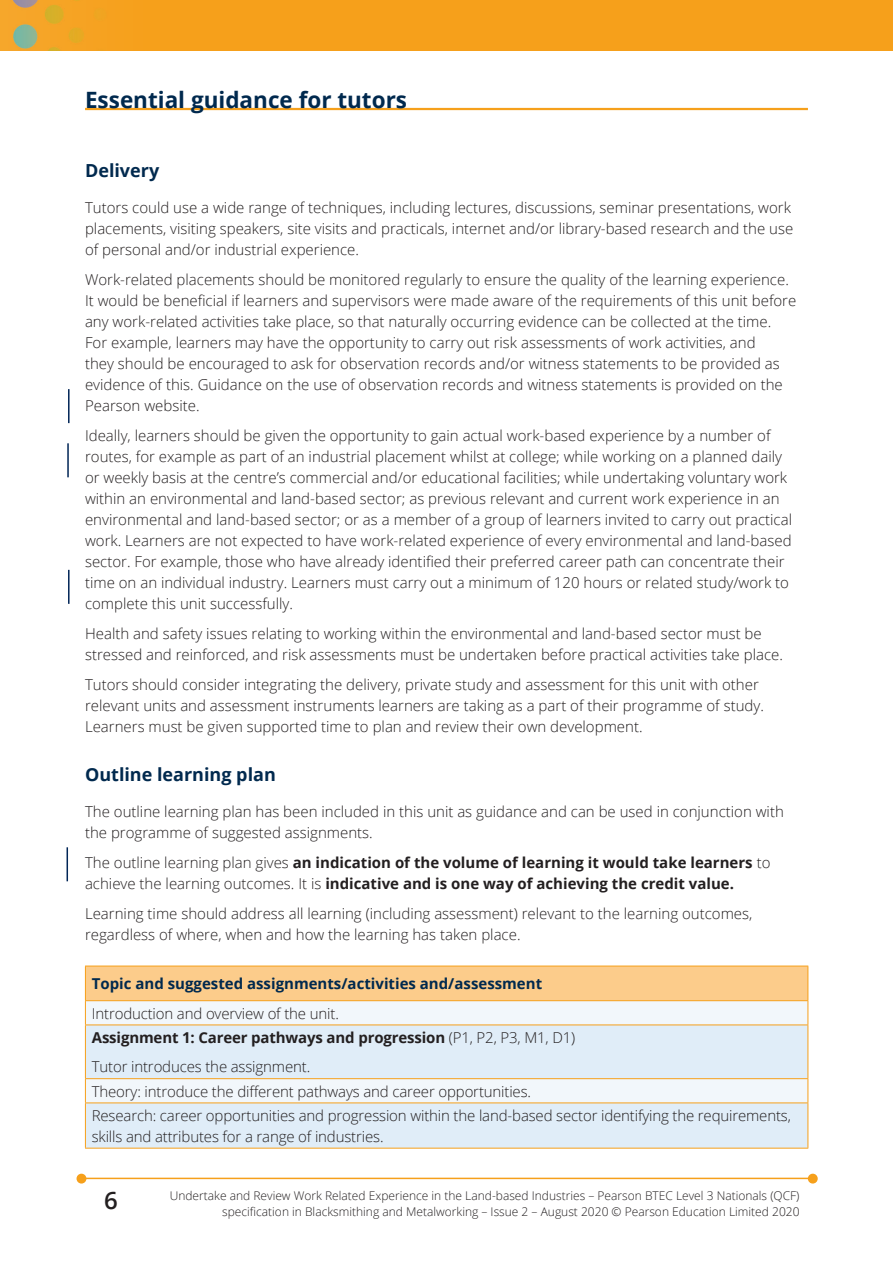
<style>
.page{position:relative;width:893px;height:1263px;background:#fff}
.page>*{position:absolute;margin:0;border:0;box-sizing:border-box;transform-origin:0 0}
.t1{font:600 24px "Open Sans";color:#231f20}
.hb-guide{font:700 22.5px "Open Sans";color:#00294e}
.hb2{font:700 18px "Open Sans";color:#00294e}
.text{font:300 15px/21px "Open Sans";color:#231f20}
.table_text{font:300 15px/21px "Open Sans";letter-spacing:-.01em;color:#231f20}
.text-2{font:700 15px/21px "Open Sans";color:#231f20}
.table_text-2{font:700 15px "Open Sans";letter-spacing:-.01em;color:#231f20}
.table_head{font:700 15px "Open Sans";color:#00294e}
.t2{font:300 12px/16.5px "Open Sans";color:#231f20;text-align:right}
.s1{font-weight:300}
</style>
<div class="page">
<img style="left:0;top:0;width:893px;height:51px">
<hr style="left:82px;top:1178px;width:728px;height:1px;background:#f6a01b">
<div style="left:809px;top:1174px;width:8px;height:9px;background:#f6a01b;border-radius:50%"></div>
<div style="left:808px;top:1174px;width:10px;height:9px;border:2px solid #f6a01b;border-radius:50%"></div>
<div style="left:77px;top:1174px;width:9px;height:9px;background:#f6a01b;border-radius:50%"></div>
<div style="left:77px;top:1174px;width:9px;height:9px;border:2px solid #f6a01b;border-radius:50%"></div>
<hr style="left:85px;top:108px;width:723px;height:2px;background:#f6a01b">
<div style="left:85px;top:966px;width:723px;height:35px;background:#fccc8b"></div>
<div style="left:86px;top:1001px;width:721px;height:23px;background:#f2f7fb"></div>
<svg style="left:86px;top:1025px;width:721px;height:123px;fill:#e0edf8"></svg>
<hr style="left:85px;top:966px;width:1px;height:34px;background:#f6a01b">
<hr style="left:807px;top:966px;width:1px;height:34px;background:#f6a01b">
<hr style="left:85px;top:966px;width:723px;height:1px;background:#f6a01b">
<svg style="left:85px;top:1001px;width:1px;height:23px"></svg>
<svg style="left:807px;top:1001px;width:1px;height:23px"></svg>
<hr style="left:85px;top:1000px;width:723px;height:1px;background:#f6a01b">
<hr style="left:85px;top:1025px;width:1px;height:53px;background:#f6a01b">
<hr style="left:807px;top:1025px;width:1px;height:53px;background:#f6a01b">
<hr style="left:85px;top:1024px;width:723px;height:1px;background:#f6a01b">
<svg style="left:85px;top:1079px;width:1px;height:23px"></svg>
<svg style="left:807px;top:1079px;width:1px;height:23px"></svg>
<hr style="left:85px;top:1078px;width:723px;height:1px;background:#f6a01b">
<hr style="left:85px;top:1103px;width:1px;height:45px;background:#f6a01b">
<hr style="left:807px;top:1103px;width:1px;height:45px;background:#f6a01b">
<hr style="left:85px;top:1102px;width:723px;height:1px;background:#f6a01b">
<hr style="left:85px;top:1148px;width:723px;height:1px;background:#f6a01b">
<hr style="left:68px;top:389px;width:2px;height:34px;background:#002556">
<hr style="left:68px;top:570px;width:2px;height:34px;background:#002556">
<hr style="left:67px;top:847px;width:1px;height:34px;background:#002556">
<hr style="left:67px;top:443px;width:2px;height:34px;background:#002556">
<p class="hb-guide" style="left:85px;top:84px;width:323px">Essential guidance for tutors</p>
<p class="hb2" style="left:85px;top:158px;width:76px">Delivery</p>
<p class="text" style="left:85px;top:197px;width:710px">Tutors could use a wide range of techniques, including lectures, discussions, seminar presentations, work placements, visiting speakers, site visits and practicals, internet and/or library-based research and the use of personal and/or industrial experience.</p>
<p class="text" style="left:85px;top:269px;width:713px">Work-related placements should be monitored regularly to ensure the quality of the learning experience.<br>It would be beneficial if learners and supervisors were made aware of the requirements of this unit before any work-related activities take place, so that naturally occurring evidence can be collected at the time.<br>For example, learners may have the opportunity to carry out risk assessments of work activities, and<br>they should be encouraged to ask for observation records and/or witness statements to be provided as evidence of this. Guidance on the use of observation records and witness statements is provided on the Pearson website.</p>
<p class="text" style="left:85px;top:425px;width:708px">Ideally, learners should be given the opportunity to gain actual work-based experience by a number of routes, for example as part of an industrial placement whilst at college; while working on a planned daily or weekly basis at the centre’s commercial and/or educational facilities; while undertaking voluntary work within an environmental and land-based sector; as previous relevant and current work experience in an environmental and land-based sector; or as a member of a group of learners invited to carry out practical work. Learners are not expected to have work-related experience of every environmental and land-based sector. For example, those who have already identified their preferred career path can concentrate their time on an individual industry. Learners must carry out a minimum of 120 hours or related study/work to complete this unit successfully.</p>
<p class="text" style="left:85px;top:623px;width:699px">Health and safety issues relating to working within the environmental and land-based sector must be stressed and reinforced, and risk assessments must be undertaken before practical activities take place.</p>
<p class="text" style="left:85px;top:674px;width:680px">Tutors should consider integrating the delivery, private study and assessment for this unit with other relevant units and assessment instruments learners are taking as a part of their programme of study.<br>Learners must be given supported time to plan and review their own development.</p>
<p class="hb2" style="left:85px;top:761px;width:192px">Outline learning plan</p>
<p class="text" style="left:85px;top:800px;width:700px">The outline learning plan has been included in this unit as guidance and can be used in conjunction with the programme of suggested assignments.</p>
<p class="text-2" style="left:85px;top:851px;width:687px"><span class="s1">The outline learning plan gives</span> an indication of the volume of learning it would take learners <span class="s1">to achieve the learning outcomes. It is</span> indicative and is one way of achieving the credit value.</p>
<p class="text" style="left:85px;top:902px;width:669px">Learning time should address all learning (including assessment) relevant to the learning outcomes, regardless of where, when and how the learning has taken place.</p>
<p class="table_head" style="left:92px;top:973px;width:452px">Topic and suggested assignments/activities and/assessment</p>
<p class="table_text" style="left:92px;top:1002px;width:249px">Introduction and overview of the unit.</p>
<p class="table_text-2" style="left:92px;top:1027px;width:485px">Assignment 1: Career pathways and progression <span class="s1">(P1, P2, P3, M1, D1)</span></p>
<p class="table_text" style="left:92px;top:1056px;width:220px">Tutor introduces the assignment.</p>
<p class="table_text" style="left:92px;top:1080px;width:441px">Theory: introduce the different pathways and career opportunities.</p>
<p class="table_text" style="left:92px;top:1104px;width:701px">Research: career opportunities and progression within the land-based sector identifying the requirements, skills and attributes for a range of industries.</p>
<h1 class="t1" style="left:104px;top:1184px;width:15px">6</h1>
<p class="t2" style="left:170px;top:1187px;width:631px">Undertake and Review Work Related Experience in the Land-based Industries – Pearson BTEC Level 3 Nationals (QCF) specification in Blacksmithing and Metalworking – Issue 2 – August 2020 © Pearson Education Limited 2020</p>
</div>
